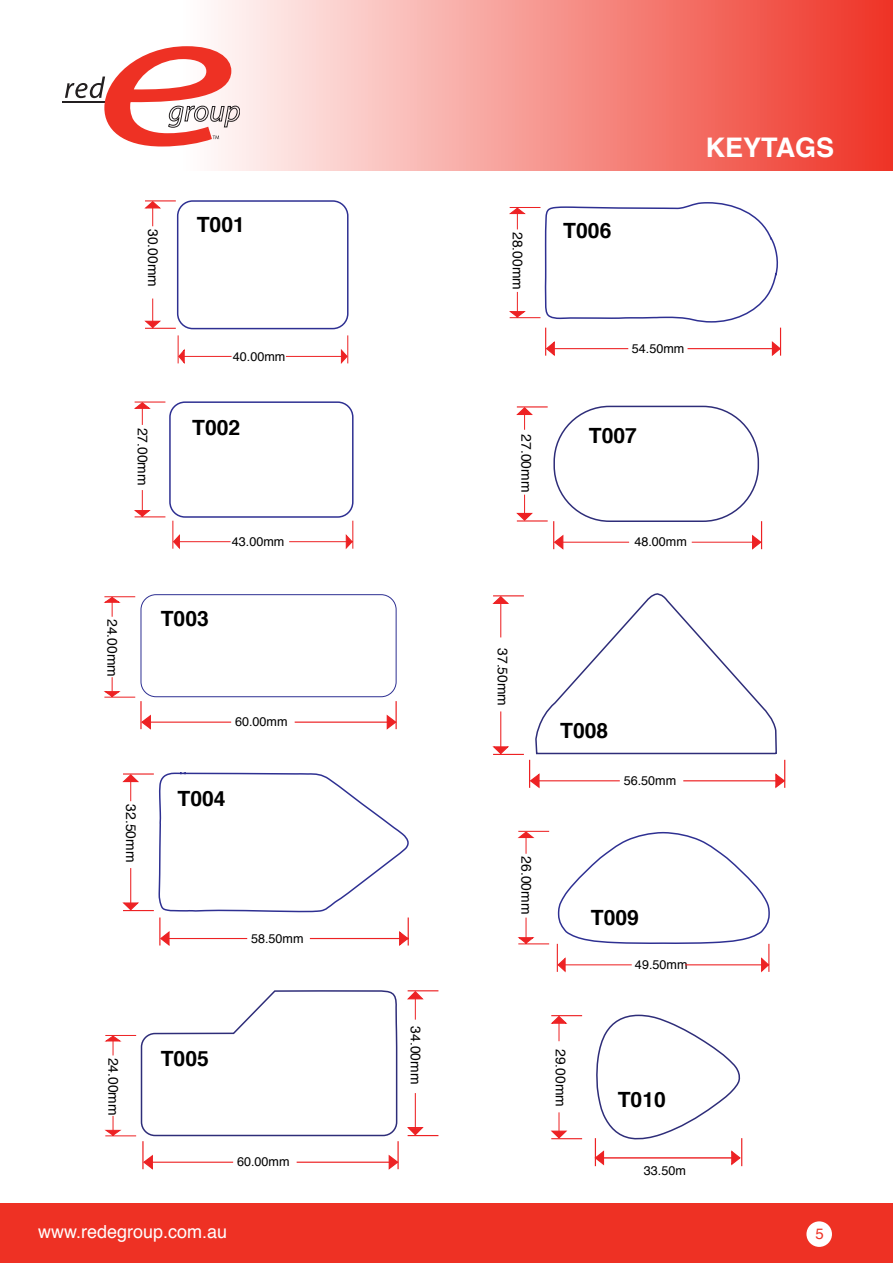
<style>
.page{position:relative;width:893px;height:1263px;background:#fff}
.page>*{position:absolute;margin:0;border:0;box-sizing:border-box;transform-origin:0 0}
.t1{font:700 27px "Helvetica";color:#fff}
.t2{font:700 21px "Helvetica";color:#000}
.t3{font:18px "Helvetica";color:#fff}
.t4{font:15px "Helvetica";color:#ee3124}
.t5{font:13.8px "Helvetica";color:#000}
.t6{font:12.6px "Helvetica";color:#000}
</style>
<div class="page">
<svg style="left:516px;top:406px;width:18px;height:24px"></svg>
<hr style="left:517px;top:520px;width:31px;height:1px;background:#ed2224">
<hr style="left:517px;top:406px;width:31px;height:1px;background:#ed2224">
<svg style="left:516px;top:495px;width:17px;height:27px"></svg>
<hr style="left:555px;top:542px;width:74px;height:1px;background:#ed2224">
<hr style="left:692px;top:542px;width:66px;height:1px;background:#ed2224">
<svg style="left:553px;top:521px;width:11px;height:29px"></svg>
<svg style="left:751px;top:521px;width:12px;height:29px"></svg>
<div style="left:0;top:1203px;width:893px;height:60px;background:#ee3124"></div>
<div style="left:0;top:0;width:893px;height:170px;background:linear-gradient(to right,#fff,#ef3c2f)"></div>
<hr style="left:63px;top:102px;width:46px;height:1px;background:#231f20">
<svg style="left:65px;top:46px;width:175px;height:100px"></svg>
<svg style="left:144px;top:200px;width:33px;height:129px"></svg>
<hr style="left:179px;top:356px;width:53px;height:1px;background:#ed2224">
<hr style="left:286px;top:356px;width:61px;height:1px;background:#ed2224">
<svg style="left:178px;top:335px;width:8px;height:29px"></svg>
<svg style="left:340px;top:335px;width:8px;height:29px"></svg>
<div style="left:177px;top:200px;width:172px;height:129px;border:2px solid #2e3092;border-radius:15px"></div>
<svg style="left:544px;top:202px;width:234px;height:221px"></svg>
<svg style="left:509px;top:207px;width:32px;height:112px"></svg>
<svg style="left:544px;top:326px;width:238px;height:31px"></svg>
<svg style="left:134px;top:401px;width:32px;height:117px"></svg>
<svg style="left:172px;top:520px;width:182px;height:29px"></svg>
<div style="left:169px;top:401px;width:185px;height:117px;border:2px solid #2e3092;border-radius:15px"></div>
<svg style="left:103px;top:596px;width:33px;height:102px"></svg>
<hr style="left:142px;top:721px;width:89px;height:2px;background:#ed2224">
<hr style="left:295px;top:721px;width:101px;height:2px;background:#ed2224">
<svg style="left:140px;top:714px;width:12px;height:16px"></svg>
<svg style="left:386px;top:714px;width:11px;height:16px"></svg>
<hr style="left:140px;top:701px;width:2px;height:28px;background:#ed2224">
<hr style="left:395px;top:701px;width:2px;height:28px;background:#ed2224">
<div style="left:141px;top:594px;width:256px;height:103px;border:1px solid #2e3092;border-radius:15px"></div>
<svg style="left:517px;top:830px;width:33px;height:115px"></svg>
<svg style="left:556px;top:831px;width:214px;height:142px"></svg>
<svg style="left:122px;top:772px;width:287px;height:174px"></svg>
<hr style="left:144px;top:1162px;width:89px;height:1px;background:#ed2224">
<hr style="left:297px;top:1161px;width:101px;height:2px;background:#ed2224">
<svg style="left:142px;top:1154px;width:12px;height:16px"></svg>
<svg style="left:388px;top:1154px;width:11px;height:16px"></svg>
<hr style="left:142px;top:1141px;width:2px;height:28px;background:#ed2224">
<hr style="left:397px;top:1141px;width:2px;height:28px;background:#ed2224">
<svg style="left:407px;top:990px;width:32px;height:147px"></svg>
<svg style="left:104px;top:990px;width:294px;height:147px"></svg>
<svg style="left:594px;top:1014px;width:148px;height:153px"></svg>
<svg style="left:550px;top:1016px;width:19px;height:25px"></svg>
<hr style="left:551px;top:1138px;width:31px;height:1px;background:#ed2224">
<hr style="left:551px;top:1015px;width:31px;height:1px;background:#ed2224">
<svg style="left:550px;top:1112px;width:18px;height:27px"></svg>
<svg style="left:529px;top:593px;width:257px;height:196px"></svg>
<hr style="left:500px;top:597px;width:1px;height:40px;background:#ed2224">
<hr style="left:500px;top:711px;width:1px;height:42px;background:#ed2224">
<svg style="left:492px;top:596px;width:19px;height:9px"></svg>
<hr style="left:493px;top:754px;width:31px;height:1px;background:#ed2224">
<hr style="left:493px;top:595px;width:31px;height:1px;background:#ed2224">
<svg style="left:492px;top:745px;width:17px;height:10px"></svg>
<div style="left:806px;top:1221px;width:26px;height:26px;background:#fff;border-radius:50%"></div>
<p class="t5" style="left:164px;top:229px;width:59px;rotate:90deg">30.00mm</p>
<p class="t5" style="left:153px;top:427px;width:59px;rotate:90deg">27.00mm</p>
<h1 class="t1" style="left:706px;top:126px;width:130px">KEYTAGS</h1>
<h2 class="t2" style="left:197px;top:208px;width:50px">T001</h2>
<h2 class="t2" style="left:563px;top:214px;width:50px">T006</h2>
<p class="t5" style="left:528px;top:232px;width:59px;rotate:90deg">28.00mm</p>
<p class="t6" style="left:233px;top:346px;width:54px">40.00mm</p>
<p class="t6" style="left:632px;top:339px;width:54px">54.50mm</p>
<h2 class="t2" style="left:192px;top:411px;width:50px">T002</h2>
<p class="t6" style="left:232px;top:532px;width:54px">43.00mm</p>
<p class="t5" style="left:537px;top:434px;width:59px;rotate:90deg">27.00mm</p>
<h2 class="t2" style="left:589px;top:418px;width:50px">T007</h2>
<p class="t6" style="left:634px;top:532px;width:54px">48.00mm</p>
<p class="t5" style="left:123px;top:619px;width:59px;rotate:90deg">24.00mm</p>
<h2 class="t2" style="left:161px;top:601px;width:50px">T003</h2>
<p class="t6" style="left:235px;top:712px;width:54px">60.00mm</p>
<p class="t5" style="left:142px;top:804px;width:59px;rotate:90deg">32.50mm</p>
<h2 class="t2" style="left:178px;top:782px;width:50px">T004</h2>
<p class="t6" style="left:251px;top:928px;width:54px">58.50mm</p>
<p class="t5" style="left:124px;top:1058px;width:59px;rotate:90deg">24.00mm</p>
<h2 class="t2" style="left:161px;top:1042px;width:50px">T005</h2>
<p class="t6" style="left:237px;top:1152px;width:54px">60.00mm</p>
<h3 class="t3" style="left:38px;top:1218px;width:191px">www.redegroup.com.au</h3>
<p class="t5" style="left:426px;top:1026px;width:59px;rotate:90deg">34.00mm</p>
<p class="t5" style="left:513px;top:648px;width:59px;rotate:90deg">37.50mm</p>
<p class="t5" style="left:537px;top:856px;width:59px;rotate:90deg">26.00mm</p>
<h2 class="t2" style="left:560px;top:714px;width:50px">T008</h2>
<p class="t6" style="left:624px;top:771px;width:54px">56.50mm</p>
<h2 class="t2" style="left:591px;top:901px;width:50px">T009</h2>
<p class="t6" style="left:635px;top:955px;width:54px">49.50mm</p>
<p class="t5" style="left:571px;top:1049px;width:59px;rotate:90deg">29.00mm</p>
<h2 class="t2" style="left:618px;top:1082px;width:50px">T010</h2>
<p class="t6" style="left:644px;top:1161px;width:44px">33.50m</p>
<p class="t4" style="left:815px;top:1222px;width:10px">5</p>
</div>
